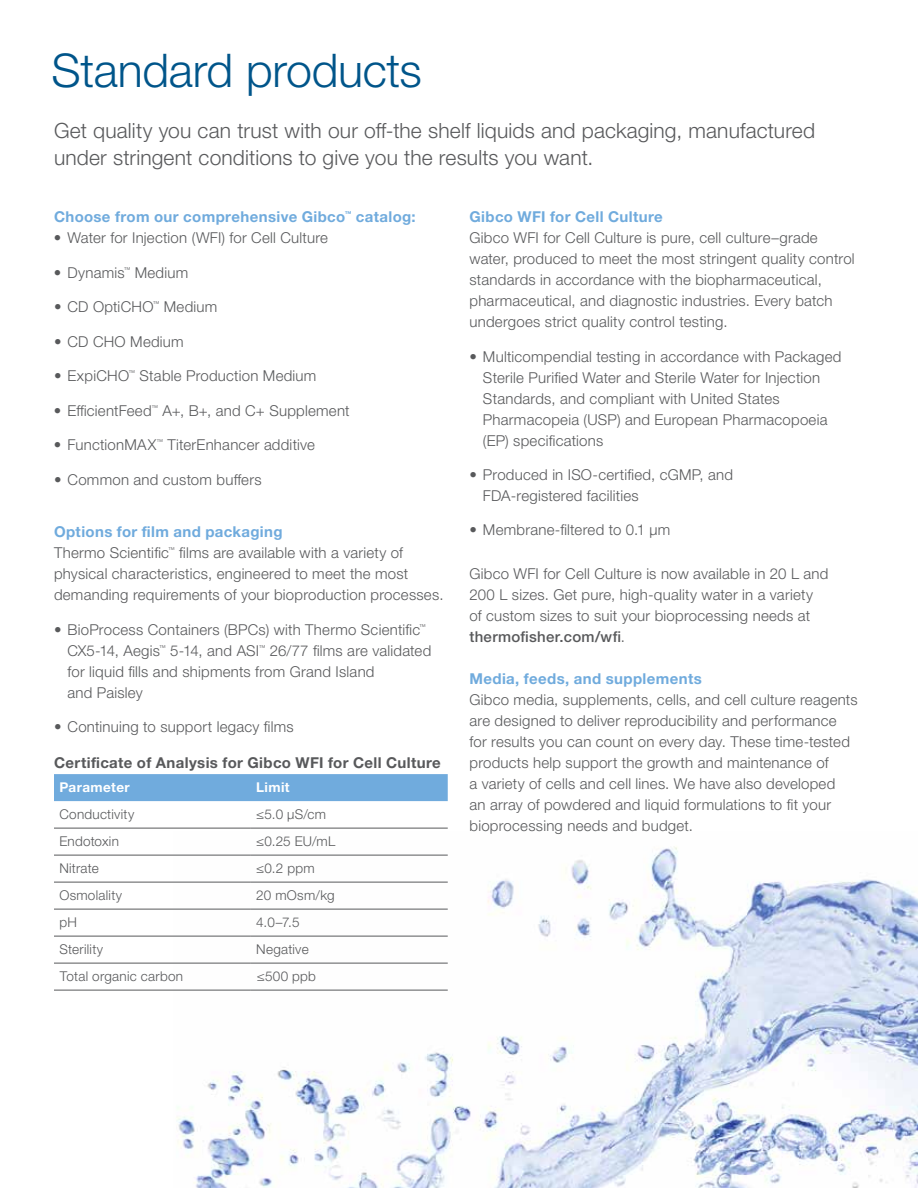
<style>
.page{position:relative;width:918px;height:1188px;background:#fff}
.page>*{position:absolute;margin:0;border:0;box-sizing:border-box;transform-origin:0 0}
.t1{font:300 46.5px "Helvetica Neue LTW1 G";letter-spacing:-.005em;color:#00558a}
.t2{font:300 21px/27px "Helvetica Neue LTW1 G";letter-spacing:.005em;color:#58595b}
.t3{font:300 15px/21px "Helvetica Neue LTW1 G";letter-spacing:.015em;color:#58595b}
.t4{font:700 15px "Helvetica Neue LTW1 G";letter-spacing:.025em;color:#70abdd}
.t5{font:700 15px "Helvetica Neue LTW1 G";letter-spacing:.025em;color:#58595b}
.t6{font:300 13.5px "Helvetica Neue LTW1 G";letter-spacing:.02em;color:#58595b}
.t7{font:700 13.5px "Helvetica Neue LTW1 G";letter-spacing:.03em;color:#fff}
.t8{font:300 6.75px "Helvetica Neue LTW1 G";color:#58595b}
.t9{font:700 6.75px "Helvetica Neue LTW1 G";color:#70abdd}
.s1{font-weight:500}
</style>
<div class="page">
<img style="left:174px;top:846px;width:744px;height:342px">
<div style="left:54px;top:774px;width:394px;height:27px;background:#70abdd"></div>
<hr style="left:54px;top:828px;width:197px;height:1px;background:#58595b">
<hr style="left:251px;top:828px;width:197px;height:1px;background:#58595b">
<hr style="left:54px;top:855px;width:197px;height:1px;background:#58595b">
<hr style="left:251px;top:855px;width:197px;height:1px;background:#58595b">
<hr style="left:54px;top:882px;width:197px;height:1px;background:#58595b">
<hr style="left:251px;top:882px;width:197px;height:1px;background:#58595b">
<hr style="left:54px;top:909px;width:197px;height:1px;background:#58595b">
<hr style="left:251px;top:909px;width:197px;height:1px;background:#58595b">
<hr style="left:54px;top:936px;width:197px;height:1px;background:#58595b">
<hr style="left:251px;top:936px;width:197px;height:1px;background:#58595b">
<hr style="left:54px;top:963px;width:197px;height:1px;background:#58595b">
<hr style="left:251px;top:963px;width:197px;height:1px;background:#58595b">
<hr style="left:54px;top:990px;width:197px;height:1px;background:#58595b">
<hr style="left:251px;top:990px;width:197px;height:1px;background:#58595b">
<h1 class="t1" style="left:52px;top:42px;width:372px">Standard products</h1>
<h2 class="t2" style="left:54px;top:117px;width:763px">Get quality you can trust with our off-the shelf liquids and packaging, manufactured under stringent conditions to give you the results you want.</h2>
<p class="t4" style="left:54px;top:207px;width:293px">Choose from our comprehensive Gibco</p>
<p class="t9" style="left:345px;top:209px;width:8px">™</p>
<p class="t4" style="left:356px;top:207px;width:61px">catalog:</p>
<p class="t3" style="left:54px;top:227px;width:276px">• Water for Injection (WFI) for Cell Culture</p>
<p class="t3" style="left:54px;top:262px;width:72px">• Dynamis</p>
<p class="t8" style="left:124px;top:265px;width:8px">™</p>
<p class="t3" style="left:135px;top:262px;width:55px">Medium</p>
<p class="t3" style="left:54px;top:296px;width:101px">• CD OptiCHO</p>
<p class="t8" style="left:153px;top:299px;width:8px">™</p>
<p class="t3" style="left:164px;top:296px;width:55px">Medium</p>
<p class="t3" style="left:54px;top:331px;width:131px">• CD CHO Medium</p>
<p class="t3" style="left:54px;top:365px;width:77px">• ExpiCHO</p>
<p class="t8" style="left:129px;top:368px;width:8px">™</p>
<p class="t3" style="left:140px;top:365px;width:178px">Stable Production Medium</p>
<p class="t3" style="left:54px;top:400px;width:99px">• EfficientFeed</p>
<p class="t8" style="left:151px;top:403px;width:8px">™</p>
<p class="t3" style="left:162px;top:400px;width:189px">A+, B+, and C+ Supplement</p>
<p class="t3" style="left:54px;top:434px;width:104px">• FunctionMAX</p>
<p class="t8" style="left:156px;top:437px;width:8px">™</p>
<p class="t3" style="left:167px;top:434px;width:149px">TiterEnhancer additive</p>
<p class="t3" style="left:54px;top:469px;width:209px">• Common and custom buffers</p>
<p class="t4" style="left:54px;top:522px;width:230px">Options for film and packaging</p>
<p class="t3" style="left:54px;top:542px;width:117px">Thermo Scientific</p>
<p class="t8" style="left:168px;top:545px;width:8px">™</p>
<p class="t3" style="left:54px;top:542px;width:391px;text-indent:125px">films are available with a variety of physical characteristics, engineered to meet the most demanding requirements of your bioproduction processes.</p>
<p class="t3" style="left:54px;top:619px;width:368px">• BioProcess Containers (BPCs) with Thermo Scientific</p>
<p class="t8" style="left:419px;top:622px;width:8px">™</p>
<p class="t3" style="left:68px;top:640px;width:94px">CX5-14, Aegis</p>
<p class="t8" style="left:159px;top:643px;width:8px">™</p>
<p class="t3" style="left:170px;top:640px;width:91px">5-14, and ASI</p>
<p class="t8" style="left:259px;top:643px;width:8px">™</p>
<p class="t3" style="left:68px;top:640px;width:365px;text-indent:202px">26/77 films are validated for liquid fills and shipments from Grand Island<br>and Paisley</p>
<p class="t3" style="left:54px;top:716px;width:241px">• Continuing to support legacy films</p>
<p class="t5" style="left:54px;top:753px;width:388px">Certificate of Analysis for Gibco WFI for Cell Culture</p>
<p class="t7" style="left:59px;top:779px;width:72px">Parameter</p>
<p class="t7" style="left:256px;top:779px;width:35px">Limit</p>
<p class="t6" style="left:59px;top:806px;width:76px">Conductivity</p>
<p class="t6" style="left:256px;top:806px;width:71px">≤5.0 μS/cm</p>
<p class="t6" style="left:59px;top:833px;width:61px">Endotoxin</p>
<p class="t6" style="left:256px;top:833px;width:81px">≤0.25 EU/mL</p>
<p class="t6" style="left:59px;top:860px;width:41px">Nitrate</p>
<p class="t6" style="left:256px;top:860px;width:60px">≤0.2 ppm</p>
<p class="t6" style="left:59px;top:887px;width:64px">Osmolality</p>
<p class="t6" style="left:256px;top:887px;width:80px">20 mOsm/kg</p>
<p class="t6" style="left:59px;top:914px;width:19px">pH</p>
<p class="t6" style="left:256px;top:914px;width:45px">4.0–7.5</p>
<p class="t6" style="left:59px;top:941px;width:45px">Sterility</p>
<p class="t6" style="left:256px;top:941px;width:54px">Negative</p>
<p class="t6" style="left:60px;top:968px;width:125px">Total organic carbon</p>
<p class="t6" style="left:257px;top:968px;width:61px">≤500 ppb</p>
<p class="t4" style="left:469px;top:207px;width:195px">Gibco WFI for Cell Culture</p>
<p class="t3" style="left:469px;top:227px;width:387px">Gibco WFI for Cell Culture is pure, cell culture–grade water, produced to meet the most stringent quality control standards in accordance with the biopharmaceutical, pharmaceutical, and diagnostic industries. Every batch undergoes strict quality control testing.</p>
<p class="t3" style="left:483px;top:346px;width:360px;text-indent:-14px">• Multicompendial testing in accordance with Packaged Sterile Purified Water and Sterile Water for Injection Standards, and compliant with United States Pharmacopeia (USP) and European Pharmacopoeia (EP) specifications</p>
<p class="t3" style="left:483px;top:464px;width:252px;text-indent:-14px">• Produced in ISO-certified, cGMP, and<br>FDA-registered facilities</p>
<p class="t3" style="left:469px;top:520px;width:202px">• Membrane-filtered to 0.1 μm</p>
<p class="t3" style="left:469px;top:563px;width:361px">Gibco WFI for Cell Culture is now available in 20 L and 200 L sizes. Get pure, high-quality water in a variety of custom sizes to suit your bioprocessing needs at <span class="s1">thermofisher.com/wfi</span>.</p>
<p class="t4" style="left:469px;top:669px;width:234px">Media, feeds, and supplements</p>
<p class="t3" style="left:469px;top:689px;width:390px">Gibco media, supplements, cells, and cell culture reagents are designed to deliver reproducibility and performance<br>for results you can count on every day. These time-tested products help support the growth and maintenance of<br>a variety of cells and cell lines. We have also developed<br>an array of powdered and liquid formulations to fit your bioprocessing needs and budget.</p>
</div>
